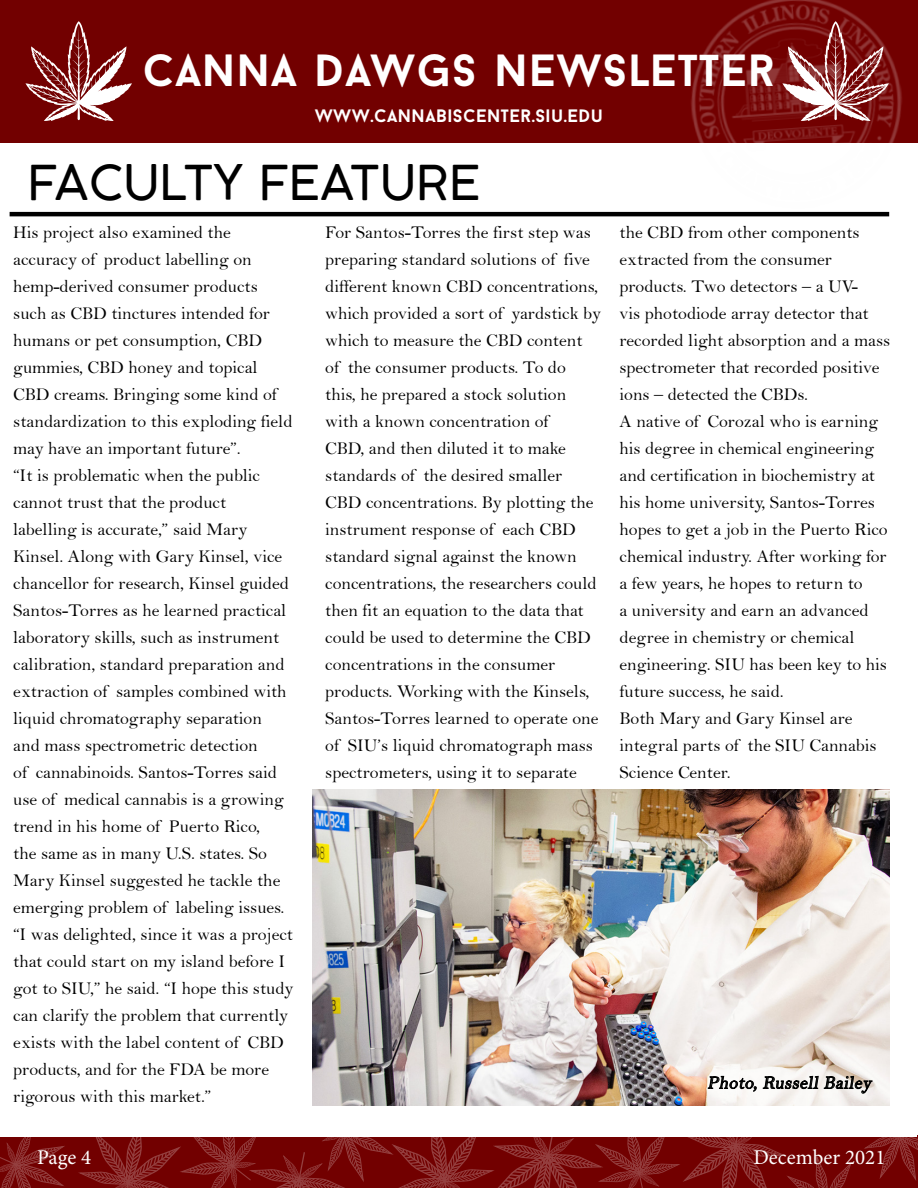
<style>
.page{position:relative;width:918px;height:1188px;background:#fff}
.page>*{position:absolute;margin:0;border:0;box-sizing:border-box;transform-origin:0 0}
.t1{font:300 48px "Cocogoose";color:#000}
.t2{font:700 45px "Baron Neue";letter-spacing:.025em;color:#fff}
.t3{font:21px "Minion Pro";color:#fff}
.t4{font:18px/27px "Bell";color:#000}
.t5{font:700 18px "Baron Neue";letter-spacing:.025em;color:#fff}
.t6{font:italic 18px "Bell";color:#000101}
</style>
<div class="page">
<svg style="left:0;top:1137px;width:65px;height:51px;background:#7c1212"></svg>
<div style="left:0;top:0;width:918px;height:142px;background:#720000"></div>
<img style="left:615px;top:0;width:303px;height:217px">
<svg style="left:25px;top:21px;width:107px;height:100px"></svg>
<svg style="left:782px;top:21px;width:107px;height:100px"></svg>
<img style="left:312px;top:790px;width:577px;height:277px">
<svg style="left:78px;top:1067px;width:840px;height:121px"></svg>
<hr style="left:10px;top:212px;width:879px;height:4px;background:#000">
<h2 class="t2" style="left:143px;top:41px;width:634px">CANNA DAWGS NEWSLETTER</h2>
<p class="t5" style="left:315px;top:104px;width:290px">WWW.CANNABISCENTER.SIU.EDU</p>
<h1 class="t1" style="left:28px;top:149px;width:454px">FACULTY FEATURE</h1>
<p class="t4" style="left:13px;top:219px;width:282px">His project also examined the accuracy of product labelling on hemp-derived consumer products such as CBD tinctures intended for humans or pet consumption, CBD gummies, CBD honey and topical CBD creams. Bringing some kind of standardization to this exploding field may have an important future”.<br>“It is problematic when the public cannot trust that the product labelling is accurate,” said Mary Kinsel. Along with Gary Kinsel, vice chancellor for research, Kinsel guided Santos-Torres as he learned practical laboratory skills, such as instrument calibration, standard preparation and extraction of samples combined with liquid chromatography separation<br>and mass spectrometric detection<br>of cannabinoids. Santos-Torres said use of medical cannabis is a growing trend in his home of Puerto Rico,<br>the same as in many U.S. states. So Mary Kinsel suggested he tackle the emerging problem of labeling issues. “I was delighted, since it was a project that could start on my island before I got to SIU,” he said. “I hope this study can clarify the problem that currently exists with the label content of CBD products, and for the FDA be more rigorous with this market.”</p>
<p class="t4" style="left:325px;top:219px;width:277px">For Santos-Torres the first step was preparing standard solutions of five different known CBD concentrations, which provided a sort of yardstick by which to measure the CBD content<br>of the consumer products. To do this, he prepared a stock solution with a known concentration of<br>CBD, and then diluted it to make standards of the desired smaller CBD concentrations. By plotting the instrument response of each CBD standard signal against the known concentrations, the researchers could then fit an equation to the data that could be used to determine the CBD concentrations in the consumer products. Working with the Kinsels, Santos-Torres learned to operate one of SIU’s liquid chromatograph mass spectrometers, using it to separate</p>
<p class="t4" style="left:620px;top:219px;width:272px">the CBD from other components extracted from the consumer products. Two detectors – a UV-<br>vis photodiode array detector that recorded light absorption and a mass spectrometer that recorded positive ions – detected the CBDs.<br>A native of Corozal who is earning his degree in chemical engineering and certification in biochemistry at his home university, Santos-Torres hopes to get a job in the Puerto Rico chemical industry. After working for a few years, he hopes to return to<br>a university and earn an advanced degree in chemistry or chemical engineering. SIU has been key to his future success, he said.<br>Both Mary and Gary Kinsel are integral parts of the SIU Cannabis<br>Science Center.</p>
<p class="t6" style="left:707px;top:1072px;width:165px">Photo, Russell Bailey</p>
<p class="t3" style="left:37px;top:1143px;width:55px">Page 4</p>
<p class="t3" style="left:753px;top:1143px;width:134px">December 2021</p>
</div>
